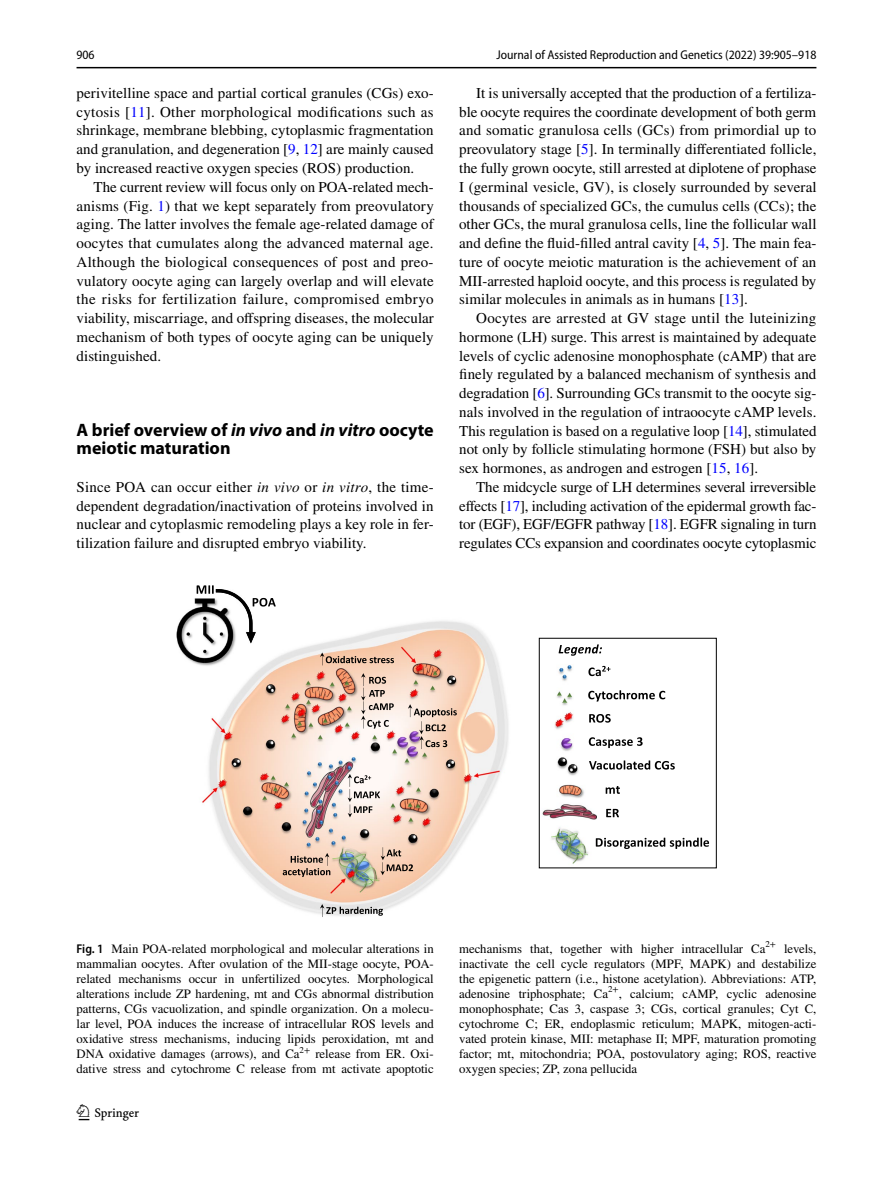
<style>
.page{position:relative;width:893px;height:1187px;background:#fff}
.page>*{position:absolute;margin:0;border:0;box-sizing:border-box;transform-origin:0 0}
.t1{font:22.5px "Springnew Regular 2";color:#000}
.t2{font:700 18px/18.8px "Myriad Pro";color:#000}
.t3{font:15px/18.8px "STIX";letter-spacing:.005em;color:#000;text-align:justify}
.t4{font:12.75px/15px "STIX";color:#000;text-align:justify}
.t5{font:semi-condensed 12.75px "Myriad Pro";color:#000}
.s1{color:#00f}
.s2{font-style:italic}
.s3{font-family:"Myriad Pro";font-weight:600;font-stretch:semi-condensed}
</style>
<div class="page">
<hr style="left:77px;top:67px;width:739px;height:1px;background:#000">
<img style="left:176px;top:589px;width:420px;height:328px">
<svg style="left:197px;top:585px;width:79px;height:58px"></svg>
<svg style="left:348px;top:774px;width:32px;height:43px"></svg>
<svg style="left:380px;top:847px;width:33px;height:28px"></svg>
<svg style="left:320px;top:904px;width:63px;height:12px"></svg>
<svg style="left:361px;top:673px;width:33px;height:55px;background:#d3c2b7"></svg>
<svg style="left:408px;top:704px;width:49px;height:45px;background:#d3b8ae"></svg>
<svg style="left:283px;top:852px;width:47px;height:25px"></svg>
<svg style="left:606px;top:786px;width:14px;height:7px"></svg>
<svg style="left:606px;top:808px;width:13px;height:9px"></svg>
<svg style="left:589px;top:714px;width:22px;height:8px"></svg>
<svg style="left:589px;top:760px;width:86px;height:9px"></svg>
<svg style="left:588px;top:665px;width:22px;height:11px"></svg>
<svg style="left:588px;top:690px;width:77px;height:11px"></svg>
<svg style="left:589px;top:737px;width:54px;height:11px"></svg>
<svg style="left:596px;top:837px;width:113px;height:11px"></svg>
<svg style="left:559px;top:644px;width:43px;height:11px"></svg>
<div style="left:539px;top:638px;width:178px;height:230px;border:1px solid #000"></div>
<svg style="left:320px;top:652px;width:74px;height:13px"></svg>
<p class="t5" style="left:77px;top:48px;width:20px">906</p>
<p class="t5" style="left:496px;top:48px;width:321px">Journal of Assisted Reproduction and Genetics (2022) 39:905–918</p>
<p class="t3" style="left:77px;top:84px;width:359px">perivitelline space and partial cortical granules (CGs) exo&shy;cytosis [<span class="s1">11</span>]. Other morphological modifications such as shrinkage, membrane blebbing, cytoplasmic fragmentation and granulation, and degeneration [<span class="s1">9</span>, <span class="s1">12</span>] are mainly caused by increased reactive oxygen species (ROS) production.</p>
<p class="t3" style="left:77px;top:178px;width:359px;text-indent:17px">The current review will focus only on POA-related mech&shy;anisms (Fig. <span class="s1">1</span>) that we kept separately from preovulatory aging. The latter involves the female age-related damage of oocytes that cumulates along the advanced maternal age.<br>Although the biological consequences of post and preo&shy;vulatory oocyte aging can largely overlap and will elevate the risks for fertilization failure, compromised embryo viability, miscarriage, and offspring diseases, the molecular mechanism of both types of oocyte aging can be uniquely distinguished.</p>
<p class="t2" style="left:77px;top:419px;width:359px">A brief overview of <span class="s2">in vivo</span> and <span class="s2">in vitro</span> oocyte meiotic maturation</p>
<p class="t3" style="left:77px;top:478px;width:359px">Since POA can occur either <span class="s2">in vivo</span> or <span class="s2">in vitro</span>, the time&shy;dependent degradation/inactivation of proteins involved in nuclear and cytoplasmic remodeling plays a key role in fer&shy;tilization failure and disrupted embryo viability.</p>
<p class="t3" style="left:459px;top:84px;width:359px;text-indent:17px">It is universally accepted that the production of a fertiliza&shy;ble oocyte requires the coordinate development of both germ and somatic granulosa cells (GCs) from primordial up to preovulatory stage [<span class="s1">5</span>]. In terminally differentiated follicle, the fully grown oocyte, still arrested at diplotene of prophase I (germinal vesicle, GV), is closely surrounded by several thousands of specialized GCs, the cumulus cells (CCs); the other GCs, the mural granulosa cells, line the follicular wall and define the fluid-filled antral cavity [<span class="s1">4</span>, <span class="s1">5</span>]. The main fea&shy;ture of oocyte meiotic maturation is the achievement of an MII-arrested haploid oocyte, and this process is regulated by similar molecules in animals as in humans [<span class="s1">13</span>].</p>
<p class="t3" style="left:459px;top:309px;width:359px;text-indent:17px">Oocytes are arrested at GV stage until the luteinizing hormone (LH) surge. This arrest is maintained by adequate levels of cyclic adenosine monophosphate (cAMP) that are finely regulated by a balanced mechanism of synthesis and degradation [<span class="s1">6</span>]. Surrounding GCs transmit to the oocyte sig&shy;nals involved in the regulation of intraoocyte cAMP levels.<br>This regulation is based on a regulative loop [<span class="s1">14</span>], stimulated not only by follicle stimulating hormone (FSH) but also by sex hormones, as androgen and estrogen [<span class="s1">15</span>, <span class="s1">16</span>].</p>
<p class="t3" style="left:459px;top:478px;width:359px;text-indent:17px">The midcycle surge of LH determines several irreversible effects [<span class="s1">17</span>], including activation of the epidermal growth fac&shy;tor (EGF), EGF/EGFR pathway [<span class="s1">18</span>]. EGFR signaling in turn regulates CCs expansion and coordinates oocyte cytoplasmic</p>
<p class="t4" style="left:77px;top:941px;width:359px"><span class="s3">Fig. 1</span> Main POA-related morphological and molecular alterations in mammalian oocytes. After ovulation of the MII-stage oocyte, POA&shy;related mechanisms occur in unfertilized oocytes. Morphological alterations include ZP hardening, mt and CGs abnormal distribution patterns, CGs vacuolization, and spindle organization. On a molecu&shy;lar level, POA induces the increase of intracellular ROS levels and oxidative stress mechanisms, inducing lipids peroxidation, mt and DNA oxidative damages (arrows), and Ca<sup>2+</sup> release from ER. Oxi&shy;dative stress and cytochrome C release from mt activate apoptotic</p>
<p class="t4" style="left:459px;top:941px;width:359px">mechanisms that, together with higher intracellular Ca<sup>2+</sup> levels, inactivate the cell cycle regulators (MPF, MAPK) and destabilize the epigenetic pattern (i.e., histone acetylation). Abbreviations: ATP, adenosine triphosphate; Ca<sup>2+</sup>, calcium; cAMP, cyclic adenosine monophosphate; Cas 3, caspase 3; CGs, cortical granules; Cyt C, cytochrome C; ER, endoplasmic reticulum; MAPK, mitogen-acti&shy;vated protein kinase, MII: metaphase II; MPF, maturation promoting factor; mt, mitochondria; POA, postovulatory aging; ROS, reactive oxygen species; ZP, zona pellucida</p>
<h1 class="t1" style="left:79px;top:1104px;width:62px">1 3</h1>
</div>
